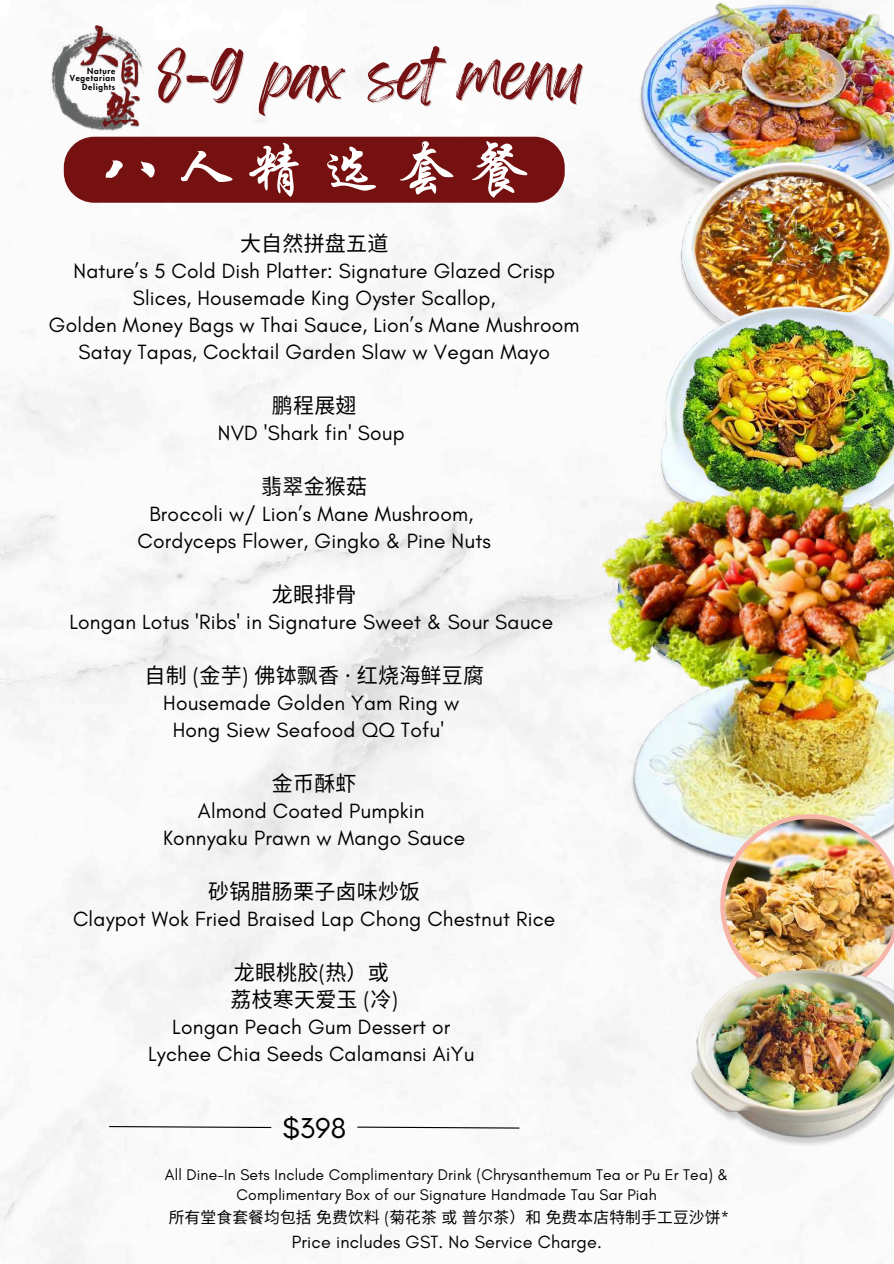
<style>
.page{position:relative;width:894px;height:1264px;background:#fff}
.page>*{position:absolute;margin:0;border:0;box-sizing:border-box;transform-origin:0 0}
.t1{font:59.7px "ST Xingkai";letter-spacing:.23em;color:#fff}
.t2{font:57.6px "Feeling Passionate";color:#751213}
.t3{font:29.25px "Glacial Indifference";color:#000}
.t4{font:21px/27px "Glacial Indifference";letter-spacing:.01em;color:#000;text-align:center}
.t5{font:21px/27px "Noto Sans CJ Ksc";letter-spacing:.01em;color:#000}
.t6{font:18px "Glacial Indifference";letter-spacing:.01em;color:#000}
.t7{font:15.75px/20px "Glacial Indifference";letter-spacing:.01em;color:#000;text-align:center}
.t8{font:15.75px "Noto Sans CJ Ksc";letter-spacing:.01em;color:#000}
.t9{font:800 8.25px/16px "Futura LT Pro";letter-spacing:.085em;color:#000;text-align:center}
.s1{font-family:"Glacial Indifference"}
.s2{font-family:"Noto Sans"}
</style>
<div class="page">
<img style="left:0;top:5px;width:882px;height:1258px">
<div style="left:64px;top:137px;width:500px;height:66px;background:#751111;border-radius:30px"></div>
<svg style="left:108px;top:1125px;width:164px;height:3px"></svg>
<svg style="left:356px;top:1125px;width:164px;height:4px"></svg>
<img style="left:592px;top:0;width:301px;height:224px">
<img style="left:665px;top:157px;width:228px;height:102px">
<img style="left:658px;top:259px;width:235px;height:210px">
<img style="left:682px;top:319px;width:211px;height:150px">
<img style="left:592px;top:469px;width:301px;height:253px">
<img style="left:599px;top:611px;width:294px;height:304px">
<svg style="left:720px;top:814px;width:173px;height:125px"></svg>
<img style="left:724px;top:818px;width:169px;height:121px">
<img style="left:649px;top:939px;width:244px;height:243px">
<img style="left:45px;top:24px;width:108px;height:108px">
<p class="t9" style="left:82px;top:63px;width:34px">Nature<br>Delights</p>
<p class="t9" style="left:70px;top:71px;width:47px">Vegetarian</p>
<h2 class="t2" style="left:157px;top:28px;width:427px">8-9 PAX SET MENU</h2>
<h1 class="t1" style="left:101px;top:139px;width:428px">八人精选套餐</h1>
<p class="t5" style="left:240px;top:229px;width:150px">大自然拼盘五道</p>
<p class="t4" style="left:49px;top:257px;width:532px">Nature’s 5 Cold Dish Platter: Signature Glazed Crisp Slices, Housemade King Oyster Scallop,<br>Golden Money Bags w Thai Sauce, Lion’s Mane Mushroom Satay Tapas, Cocktail Garden Slaw w Vegan Mayo</p>
<p class="t5" style="left:272px;top:391px;width:86px">鹏程展翅</p>
<p class="t4" style="left:218px;top:419px;width:188px">NVD 'Shark fin' Soup</p>
<p class="t5" style="left:261px;top:472px;width:107px">翡翠金猴菇</p>
<p class="t4" style="left:137px;top:500px;width:355px">Broccoli w/ Lion’s Mane Mushroom,<br>Cordyceps Flower, Gingko &amp; Pine Nuts</p>
<p class="t5" style="left:272px;top:580px;width:83px">龙眼排骨</p>
<p class="t4" style="left:69px;top:608px;width:485px">Longan Lotus 'Ribs' in Signature Sweet &amp; Sour Sauce</p>
<p class="t5" style="left:144px;top:661px;width:341px">自制 <span class="s1">(</span>金芋<span class="s1">)</span> 佛钵飘香 <span class="s2">·</span> 红烧海鲜豆腐</p>
<p class="t4" style="left:163px;top:689px;width:297px">Housemade Golden Yam Ring w<br>Hong Siew Seafood QQ Tofu'</p>
<p class="t5" style="left:272px;top:769px;width:86px">金币酥虾</p>
<p class="t4" style="left:163px;top:797px;width:304px">Almond Coated Pumpkin<br>Konnyaku Prawn w Mango Sauce</p>
<p class="t5" style="left:208px;top:877px;width:213px">砂锅腊肠栗子卤味炒饭</p>
<p class="t4" style="left:73px;top:905px;width:483px">Claypot Wok Fried Braised Lap Chong Chestnut Rice</p>
<p class="t5" style="left:230px;top:958px;width:169px">龙眼桃胶<span class="s1">(</span>热）或荔枝寒天爱玉 <span class="s1">(</span>冷<span class="s1">)</span></p>
<p class="t4" style="left:148px;top:1013px;width:328px">Longan Peach Gum Dessert or<br>Lychee Chia Seeds Calamansi AiYu</p>
<h3 class="t3" style="left:282px;top:1109px;width:65px">$398</h3>
<p class="t7" style="left:165px;top:1164px;width:564px">All Dine-In Sets Include Complimentary Drink (Chrysanthemum Tea or Pu Er Tea) &amp;<br>Complimentary Box of our Signature Handmade Tau Sar Piah</p>
<p class="t8" style="left:169px;top:1204px;width:561px">所有堂食套餐均包括免费饮料 <span class="s1">(</span>菊花茶或普尔茶）和免费本店特制手工豆沙饼<span class="s1">*</span></p>
<p class="t6" style="left:291px;top:1230px;width:312px">Price includes GST. No Service Charge.</p>
</div>
